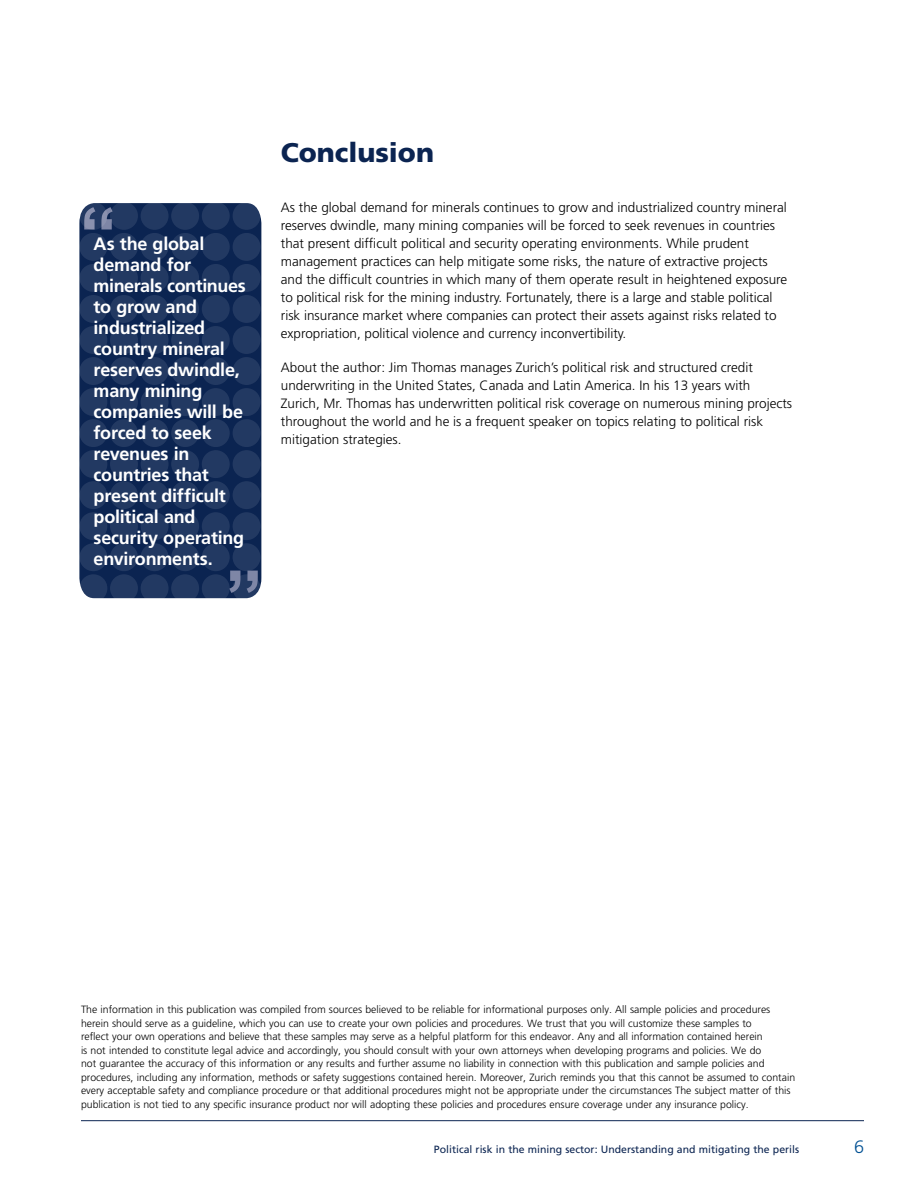
<style>
.page{position:relative;width:918px;height:1188px;background:#fff}
.page>*{position:absolute;margin:0;border:0;box-sizing:border-box;transform-origin:0 0}
.Bullet{font:700 75px "Arial";color:#81b2d5}
.Bullet-2{font:700 75px "Arial";color:#7e86a6}
.Head_1_WP{font:900 27px "Frutiger LT Std";color:#0b2451}
.Bullet-3{font:700 18px/21px "Frutiger LT Std";letter-spacing:-.015em;color:#fff}
.t1{font:300 18px "Frutiger LT Std";color:#005093}
.Body_copy_WP{font:300 13.5px/18px "Frutiger LT Std";color:#000}
.Confetti_Body{font:300 10.5px/13.5px "Frutiger LT Std";color:#000}
.t2{font:10.5px "Frutiger LT Std";color:#0b2451}
</style>
<div class="page">
<hr style="left:81px;top:1120px;width:783px;height:1px;background:#0b2451">
<div style="left:79px;top:203px;width:182px;height:395px;background:#0b2451"></div>
<div style="left:79px;top:326px;width:28px;height:28px;background:#223962;border-radius:50%"></div>
<div style="left:79px;top:450px;width:28px;height:28px;background:#223962;border-radius:50%"></div>
<svg style="left:79px;top:202px;width:28px;height:28px"></svg>
<div style="left:79px;top:264px;width:28px;height:28px;background:#223962;border-radius:50%"></div>
<div style="left:79px;top:388px;width:28px;height:28px;background:#223962;border-radius:50%"></div>
<div style="left:110px;top:326px;width:28px;height:28px;background:#223962;border-radius:50%"></div>
<div style="left:110px;top:450px;width:28px;height:28px;background:#223962;border-radius:50%"></div>
<div style="left:110px;top:202px;width:28px;height:28px;background:#223962;border-radius:50%"></div>
<div style="left:110px;top:264px;width:28px;height:28px;background:#223962;border-radius:50%"></div>
<div style="left:110px;top:388px;width:28px;height:28px;background:#223962;border-radius:50%"></div>
<div style="left:141px;top:326px;width:28px;height:28px;background:#223962;border-radius:50%"></div>
<div style="left:141px;top:450px;width:28px;height:28px;background:#223962;border-radius:50%"></div>
<div style="left:141px;top:202px;width:28px;height:28px;background:#223962;border-radius:50%"></div>
<div style="left:141px;top:264px;width:28px;height:28px;background:#223962;border-radius:50%"></div>
<div style="left:141px;top:388px;width:28px;height:28px;background:#223962;border-radius:50%"></div>
<div style="left:171px;top:326px;width:28px;height:28px;background:#223962;border-radius:50%"></div>
<div style="left:171px;top:450px;width:28px;height:28px;background:#223962;border-radius:50%"></div>
<div style="left:171px;top:202px;width:28px;height:28px;background:#223962;border-radius:50%"></div>
<div style="left:171px;top:264px;width:28px;height:28px;background:#223962;border-radius:50%"></div>
<div style="left:171px;top:388px;width:28px;height:28px;background:#223962;border-radius:50%"></div>
<div style="left:202px;top:326px;width:28px;height:28px;background:#223962;border-radius:50%"></div>
<div style="left:202px;top:450px;width:28px;height:28px;background:#223962;border-radius:50%"></div>
<div style="left:202px;top:202px;width:28px;height:28px;background:#223962;border-radius:50%"></div>
<div style="left:202px;top:264px;width:28px;height:28px;background:#223962;border-radius:50%"></div>
<div style="left:202px;top:388px;width:28px;height:28px;background:#223962;border-radius:50%"></div>
<div style="left:233px;top:326px;width:28px;height:28px;background:#223962;border-radius:50%"></div>
<div style="left:233px;top:450px;width:28px;height:28px;background:#223962;border-radius:50%"></div>
<svg style="left:233px;top:202px;width:28px;height:28px"></svg>
<div style="left:233px;top:264px;width:28px;height:28px;background:#223962;border-radius:50%"></div>
<div style="left:233px;top:388px;width:28px;height:28px;background:#223962;border-radius:50%"></div>
<div style="left:79px;top:357px;width:28px;height:28px;background:#223962;border-radius:50%"></div>
<div style="left:79px;top:481px;width:28px;height:28px;background:#223962;border-radius:50%"></div>
<div style="left:79px;top:233px;width:28px;height:28px;background:#223962;border-radius:50%"></div>
<div style="left:79px;top:295px;width:28px;height:28px;background:#223962;border-radius:50%"></div>
<div style="left:79px;top:419px;width:28px;height:28px;background:#223962;border-radius:50%"></div>
<div style="left:110px;top:357px;width:28px;height:28px;background:#223962;border-radius:50%"></div>
<div style="left:110px;top:481px;width:28px;height:28px;background:#223962;border-radius:50%"></div>
<div style="left:110px;top:233px;width:28px;height:28px;background:#223962;border-radius:50%"></div>
<div style="left:110px;top:295px;width:28px;height:28px;background:#223962;border-radius:50%"></div>
<div style="left:110px;top:419px;width:28px;height:28px;background:#223962;border-radius:50%"></div>
<div style="left:141px;top:357px;width:28px;height:28px;background:#223962;border-radius:50%"></div>
<div style="left:141px;top:481px;width:28px;height:28px;background:#223962;border-radius:50%"></div>
<div style="left:141px;top:233px;width:28px;height:28px;background:#223962;border-radius:50%"></div>
<div style="left:141px;top:295px;width:28px;height:28px;background:#223962;border-radius:50%"></div>
<div style="left:141px;top:419px;width:28px;height:28px;background:#223962;border-radius:50%"></div>
<div style="left:171px;top:357px;width:28px;height:28px;background:#223962;border-radius:50%"></div>
<div style="left:171px;top:481px;width:28px;height:28px;background:#223962;border-radius:50%"></div>
<div style="left:171px;top:233px;width:28px;height:28px;background:#223962;border-radius:50%"></div>
<div style="left:171px;top:295px;width:28px;height:28px;background:#223962;border-radius:50%"></div>
<div style="left:171px;top:419px;width:28px;height:28px;background:#223962;border-radius:50%"></div>
<div style="left:202px;top:357px;width:28px;height:28px;background:#223962;border-radius:50%"></div>
<div style="left:202px;top:481px;width:28px;height:28px;background:#223962;border-radius:50%"></div>
<div style="left:202px;top:233px;width:28px;height:28px;background:#223962;border-radius:50%"></div>
<div style="left:202px;top:295px;width:28px;height:28px;background:#223962;border-radius:50%"></div>
<div style="left:202px;top:419px;width:28px;height:28px;background:#223962;border-radius:50%"></div>
<div style="left:233px;top:357px;width:28px;height:28px;background:#223962;border-radius:50%"></div>
<div style="left:233px;top:481px;width:28px;height:28px;background:#223962;border-radius:50%"></div>
<div style="left:233px;top:233px;width:28px;height:28px;background:#223962;border-radius:50%"></div>
<div style="left:79px;top:512px;width:28px;height:28px;background:#223962;border-radius:50%"></div>
<div style="left:110px;top:512px;width:28px;height:28px;background:#223962;border-radius:50%"></div>
<div style="left:141px;top:512px;width:28px;height:28px;background:#223962;border-radius:50%"></div>
<div style="left:171px;top:512px;width:28px;height:28px;background:#223962;border-radius:50%"></div>
<div style="left:202px;top:512px;width:28px;height:28px;background:#223962;border-radius:50%"></div>
<div style="left:233px;top:512px;width:28px;height:28px;background:#223962;border-radius:50%"></div>
<div style="left:79px;top:543px;width:28px;height:28px;background:#223962;border-radius:50%"></div>
<div style="left:110px;top:543px;width:28px;height:28px;background:#223962;border-radius:50%"></div>
<div style="left:141px;top:543px;width:28px;height:28px;background:#223962;border-radius:50%"></div>
<div style="left:171px;top:543px;width:28px;height:28px;background:#223962;border-radius:50%"></div>
<div style="left:202px;top:543px;width:28px;height:28px;background:#223962;border-radius:50%"></div>
<div style="left:233px;top:543px;width:28px;height:28px;background:#223962;border-radius:50%"></div>
<svg style="left:79px;top:574px;width:28px;height:28px"></svg>
<svg style="left:110px;top:574px;width:28px;height:28px"></svg>
<svg style="left:141px;top:574px;width:28px;height:28px"></svg>
<svg style="left:171px;top:574px;width:28px;height:28px"></svg>
<svg style="left:202px;top:574px;width:28px;height:28px"></svg>
<svg style="left:233px;top:574px;width:28px;height:28px"></svg>
<div style="left:233px;top:295px;width:28px;height:28px;background:#223962;border-radius:50%"></div>
<div style="left:233px;top:419px;width:28px;height:28px;background:#223962;border-radius:50%"></div>
<p class="Bullet" style="left:79px;top:185px;width:39px">“</p>
<p class="Bullet-3" style="left:94px;top:233px;width:154px">As the global demand for minerals continues to grow and industrialized country mineral reserves dwindle, many mining companies will be forced to seek revenues in countries that present difficult political and security operating environments.</p>
<p class="Bullet-2" style="left:225px;top:548px;width:39px">”</p>
<p class="Head_1_WP" style="left:281px;top:137px;width:155px">Conclusion</p>
<p class="Body_copy_WP" style="left:281px;top:198px;width:508px">As the global demand for minerals continues to grow and industrialized country mineral reserves dwindle, many mining companies will be forced to seek revenues in countries that present difficult political and security operating environments. While prudent management practices can help mitigate some risks, the nature of extractive projects and the difficult countries in which many of them operate result in heightened exposure to political risk for the mining industry. Fortunately, there is a large and stable political risk insurance market where companies can protect their assets against risks related to expropriation, political violence and currency inconvertibility.</p>
<p class="Body_copy_WP" style="left:281px;top:359px;width:513px">About the author: Jim Thomas manages Zurich’s political risk and structured credit underwriting in the United States, Canada and Latin America. In his 13 years with Zurich, Mr. Thomas has underwritten political risk coverage on numerous mining projects throughout the world and he is a frequent speaker on topics relating to political risk mitigation strategies.</p>
<p class="Confetti_Body" style="left:81px;top:1003px;width:716px">The information in this publication was compiled from sources believed to be reliable for informational purposes only. All sample policies and procedures herein should serve as a guideline, which you can use to create your own policies and procedures. We trust that you will customize these samples to<br>reflect your own operations and believe that these samples may serve as a helpful platform for this endeavor. Any and all information contained herein<br>is not intended to constitute legal advice and accordingly, you should consult with your own attorneys when developing programs and policies. We do<br>not guarantee the accuracy of this information or any results and further assume no liability in connection with this publication and sample policies and procedures, including any information, methods or safety suggestions contained herein. Moreover, Zurich reminds you that this cannot be assumed to contain every acceptable safety and compliance procedure or that additional procedures might not be appropriate under the circumstances The subject matter of this publication is not tied to any specific insurance product nor will adopting these policies and procedures ensure coverage under any insurance policy.</p>
<p class="t2" style="left:434px;top:1143px;width:367px">Political risk in the mining sector: Understanding and mitigating the perils</p>
<h3 class="t1" style="left:854px;top:1136px;width:12px">6</h3>
</div>
